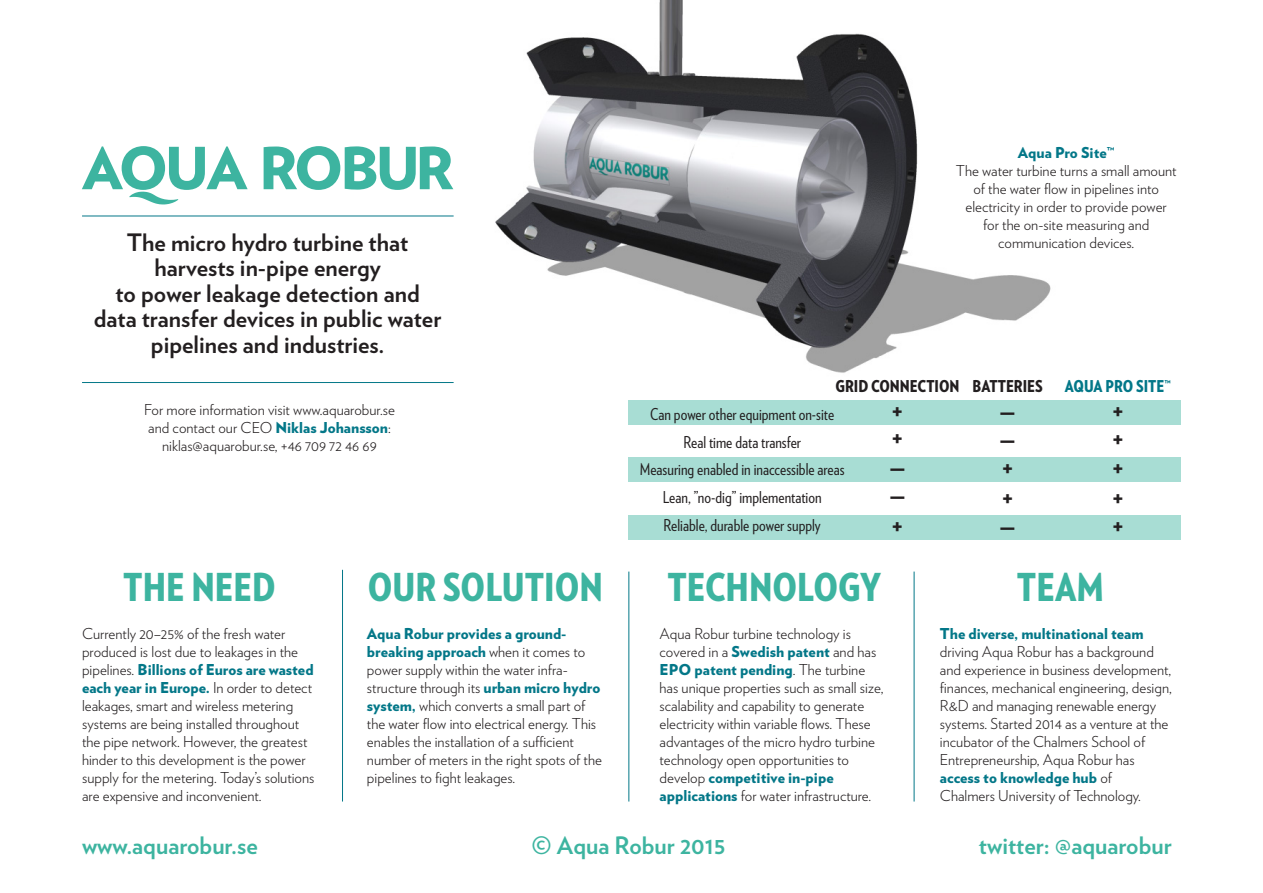
<style>
.page{position:relative;width:1263px;height:893px;background:#fff}
.page>*{position:absolute;margin:0;border:0;box-sizing:border-box;transform-origin:0 0}
.Headline_small{font:900 38.4px "Verlag Condensed";color:#3db4a0}
.Small_body_text{font:900 27.75px "Verlag Condensed";color:#231f20}
.Sub_headline{font:700 24px "Verlag";color:#231f20}
.Sub_headline-2{font:700 24px "Verlag";color:#3db4a0}
.Small_body_text-2{font:16.35px "Verlag Condensed";color:#231f20}
.Small_body_text-3{font:900 16.35px "Verlag Condensed";color:#231f20}
.Small_body_text-4{font:900 16.35px "Verlag Condensed";color:#037788}
.Small_body_text-5{font:300 15px/18px "Verlag";color:#231f20}
.Small_body_text-6{font:900 15px "Verlag";color:#037788}
.s1{font-weight:900;color:#037788}
.s2{font-weight:300;color:#231f20}
</style>
<div class="page">
<img style="left:495px;top:0;width:556px;height:425px">
<hr style="left:342px;top:570px;width:1px;height:231px;background:#037788">
<hr style="left:628px;top:572px;width:1px;height:229px;background:#037788">
<hr style="left:914px;top:572px;width:1px;height:229px;background:#037788">
<hr style="left:82px;top:216px;width:372px;height:1px;background:#037788">
<hr style="left:82px;top:382px;width:372px;height:1px;background:#037788">
<svg style="left:82px;top:146px;width:371px;height:59px"></svg>
<div style="left:629px;top:400px;width:552px;height:25px;background:#a8ddd4"></div>
<div style="left:628px;top:457px;width:553px;height:25px;background:#a8ddd4"></div>
<div style="left:628px;top:515px;width:553px;height:25px;background:#a8ddd4"></div>
<p class="Sub_headline" style="left:127px;top:223px;width:283px">The micro hydro turbine that</p>
<p class="Sub_headline" style="left:154px;top:249px;width:228px">harvests in-pipe energy</p>
<p class="Sub_headline" style="left:115px;top:274px;width:306px">to power leakage detection and</p>
<p class="Sub_headline" style="left:94px;top:300px;width:349px">data transfer devices in public water</p>
<p class="Sub_headline" style="left:151px;top:325px;width:235px">pipelines and industries.</p>
<p class="Small_body_text-5" style="left:144px;top:400px;width:252px">For more information visit www.aquarobur.se</p>
<p class="Small_body_text-5" style="left:148px;top:418px;width:244px">and contact our CEO <span class="s1">Niklas Johansson</span>:</p>
<p class="Small_body_text-5" style="left:162px;top:436px;width:216px">niklas@aquarobur.se, +46 709 72 46 69</p>
<p class="Small_body_text-6" style="left:1018px;top:140px;width:98px">Aqua Pro Site™</p>
<p class="Small_body_text-5" style="left:956px;top:161px;width:222px">The water turbine turns a small amount</p>
<p class="Small_body_text-5" style="left:965px;top:179px;width:203px;text-align:center">of the water flow in pipelines into electricity in order to provide power</p>
<p class="Small_body_text-5" style="left:983px;top:215px;width:168px">for the on-site measuring and</p>
<p class="Small_body_text-5" style="left:998px;top:233px;width:138px">communication devices.</p>
<p class="Small_body_text-3" style="left:835px;top:373px;width:126px">GRID CONNECTION</p>
<p class="Small_body_text" style="left:892px;top:390px;width:13px">+</p>
<p class="Small_body_text" style="left:892px;top:416px;width:13px">+</p>
<p class="Small_body_text" style="left:889px;top:448px;width:18px">—</p>
<p class="Small_body_text" style="left:889px;top:476px;width:18px">—</p>
<p class="Small_body_text" style="left:892px;top:504px;width:13px">+</p>
<p class="Small_body_text-2" style="left:650px;top:402px;width:186px">Can power other equipment on-site</p>
<p class="Small_body_text-2" style="left:683px;top:430px;width:119px">Real time data transfer</p>
<p class="Small_body_text-2" style="left:640px;top:458px;width:206px">Measuring enabled in inaccessible areas</p>
<p class="Small_body_text-2" style="left:663px;top:486px;width:160px">Lean, ”no-dig” implementation</p>
<p class="Small_body_text-2" style="left:664px;top:513px;width:159px">Reliable, durable power supply</p>
<p class="Small_body_text-3" style="left:972px;top:373px;width:72px">BATTERIES</p>
<p class="Small_body_text" style="left:1000px;top:393px;width:18px">—</p>
<p class="Small_body_text" style="left:1000px;top:420px;width:18px">—</p>
<p class="Small_body_text" style="left:1002px;top:447px;width:13px">+</p>
<p class="Small_body_text" style="left:1002px;top:476px;width:13px">+</p>
<p class="Small_body_text" style="left:1000px;top:507px;width:18px">—</p>
<p class="Small_body_text-4" style="left:1065px;top:373px;width:107px">AQUA PRO SITE™</p>
<p class="Small_body_text" style="left:1112px;top:390px;width:13px">+</p>
<p class="Small_body_text" style="left:1112px;top:417px;width:13px">+</p>
<p class="Small_body_text" style="left:1112px;top:447px;width:13px">+</p>
<p class="Small_body_text" style="left:1112px;top:476px;width:13px">+</p>
<p class="Small_body_text" style="left:1112px;top:504px;width:13px">+</p>
<p class="Headline_small" style="left:123px;top:557px;width:154px">THE NEED</p>
<p class="Headline_small" style="left:368px;top:557px;width:237px">OUR SOLUTION</p>
<p class="Headline_small" style="left:667px;top:557px;width:215px">TECHNOLOGY</p>
<p class="Headline_small" style="left:1017px;top:557px;width:88px">TEAM</p>
<p class="Small_body_text-6" style="left:367px;top:621px;width:201px">Aqua Robur provides a ground-</p>
<p class="Small_body_text-5" style="left:367px;top:642px;width:236px"><span class="s1">breaking approach</span> when it comes to power supply within the water infra&shy;structure through its <span class="s1">urban micro hydro system,</span> which converts a small part of the water flow into electrical energy. This enables the installation of a sufficient number of meters in the right spots of the pipelines to fight leakages.</p>
<p class="Small_body_text-5" style="left:82px;top:624px;width:234px">Currently 20–25% of the fresh water produced is lost due to leakages in the pipelines. <span class="s1">Billions of Euros are wasted each year in Europe.</span> In order to detect leakages, smart and wireless metering systems are being installed throughout the pipe network. However, the greatest hinder to this development is the power supply for the metering. Today’s solutions are expensive and inconvenient.</p>
<p class="Small_body_text-5" style="left:660px;top:624px;width:193px">Aqua Robur turbine technology is</p>
<p class="Small_body_text-5" style="left:940px;top:624px;width:233px"><span class="s1">The diverse, multinational team </span>driving Aqua Robur has a background and experience in business development, finances, mechanical engineering, design, R&amp;D and managing renewable energy systems. Started 2014 as a venture at the incubator of the Chalmers School of</p>
<p class="Small_body_text-5" style="left:940px;top:750px;width:196px">Entrepreneurship, Aqua Robur has</p>
<p class="Small_body_text-6" style="left:940px;top:765px;width:173px">access to knowledge hub <span class="s2">of</span></p>
<p class="Small_body_text-5" style="left:940px;top:786px;width:202px">Chalmers University of Technology.</p>
<p class="Small_body_text-5" style="left:660px;top:642px;width:225px">covered in a <span class="s1">Swedish patent</span> and has <span class="s1">EPO patent pending</span>. The turbine has unique properties such as small size, scalability and capability to generate</p>
<p class="Small_body_text-5" style="left:660px;top:714px;width:217px">electricity within variable flows. These advantages of the micro hydro turbine technology open opportunities to</p>
<p class="Small_body_text-6" style="left:660px;top:765px;width:176px"><span class="s2">develop</span> competitive in-pipe</p>
<p class="Small_body_text-5" style="left:660px;top:786px;width:213px"><span class="s1">applications</span> for water infrastructure.</p>
<p class="Sub_headline-2" style="left:82px;top:826px;width:177px">www.aquarobur.se</p>
<p class="Sub_headline-2" style="left:532px;top:826px;width:195px">© Aqua Robur 2015</p>
<p class="Sub_headline-2" style="left:979px;top:826px;width:194px">twitter: @aquarobur</p>
</div>
